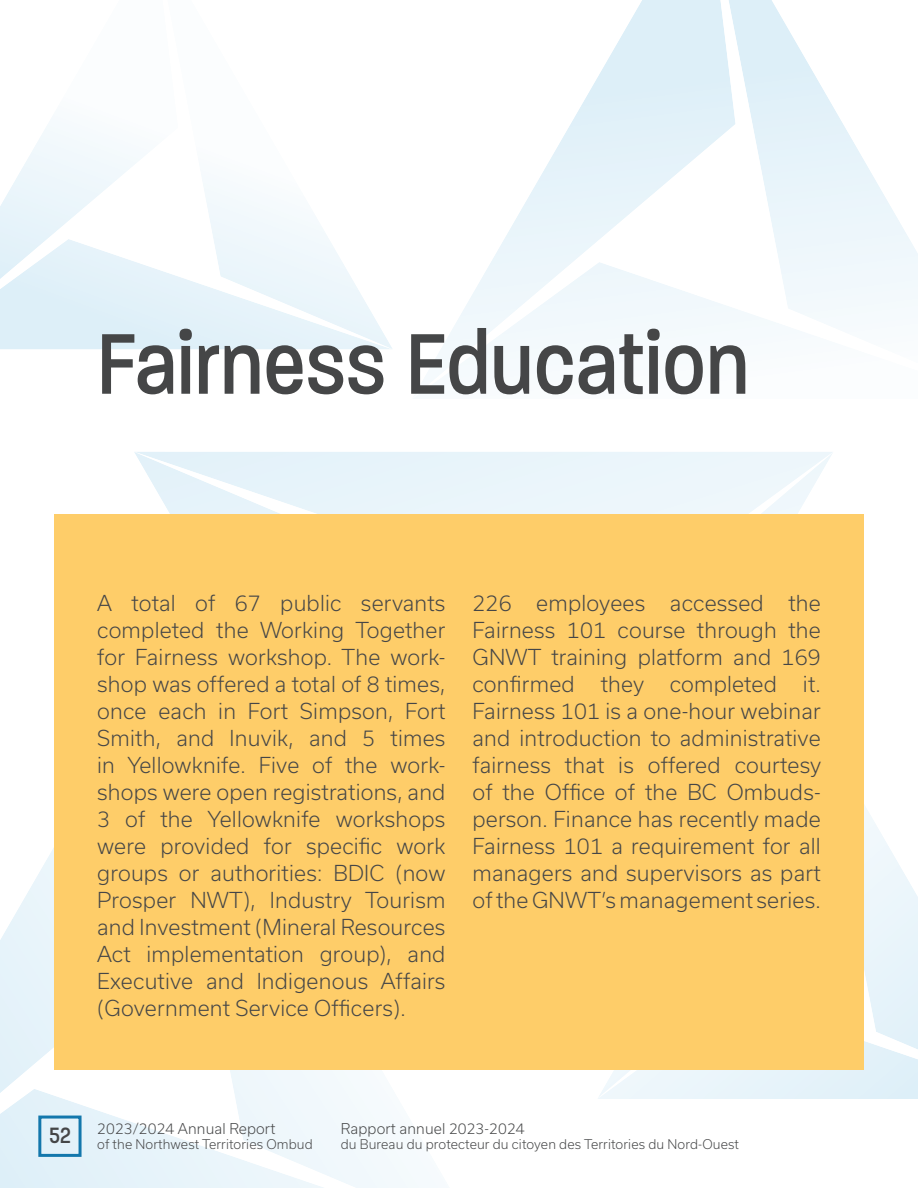
<style>
.page{position:relative;width:918px;height:1188px;background:#fff}
.page>*{position:absolute;margin:0;border:0;box-sizing:border-box;transform-origin:0 0}
.t1{font:500 93px "Paralucent Condensed";letter-spacing:.01em;color:#454647}
.t2{font:300 21px/27px "Usual";letter-spacing:.01em;color:#454647;text-align:justify}
.t3{font:300 14.25px "Usual";letter-spacing:.01em;color:#454647}
.t4{font:300 12.75px "Usual";letter-spacing:.01em;color:#454647}
</style>
<div class="page">
<svg style="left:185px;top:1070px;width:234px;height:118px;fill:#f2f9fc"></svg>
<svg style="left:0;top:848px;width:185px;height:340px;fill:#e7f3fa"></svg>
<svg style="left:736px;top:0;width:181px;height:330px"></svg>
<svg style="left:429px;top:0;width:307px;height:370px"></svg>
<svg style="left:178px;top:183px;width:214px;height:166px"></svg>
<svg style="left:0;top:125px;width:178px;height:224px"></svg>
<svg style="left:134px;top:452px;width:316px;height:62px;background:#e9f4fa"></svg>
<div style="left:450px;top:452px;width:382px;height:62px;background:#ecf6fb"></div>
<svg style="left:917px;top:253px;width:1px;height:53px"></svg>
<svg style="left:598px;top:805px;width:320px;height:294px"></svg>
<div style="left:54px;top:514px;width:810px;height:556px;background:#fecd69"></div>
<div style="left:38px;top:1116px;width:44px;height:41px;border:3px solid #1377ac"></div>
<h1 class="t1" style="left:97px;top:310px;width:653px">Fairness Education</h1>
<p class="t2" style="left:97px;top:589px;width:350px">A total of 67 public servants completed the Working Together for Fairness workshop. The work&shy;shop was offered a total of 8 times, once each in Fort Simpson, Fort Smith, and Inuvik, and 5 times in Yellowknife. Five of the work&shy;shops were open registrations, and 3 of the Yellowknife workshops were provided for specific work groups or authorities: BDIC (now Prosper NWT), Industry Tourism and Investment (Mineral Resources Act implementation group), and Executive and Indigenous Affairs (Government Service Officers).</p>
<p class="t2" style="left:472px;top:589px;width:350px">226 employees accessed the Fairness 101 course through the GNWT training platform and 169 confirmed they completed it.<br>Fairness 101 is a one-hour webinar and introduction to administrative fairness that is offered courtesy of the Office of the BC Ombuds&shy;person. Finance has recently made Fairness 101 a requirement for all managers and supervisors as part of the GNWT’s management series.</p>
<p class="t3" style="left:97px;top:1120px;width:180px">2023/2024 Annual Report</p>
<p class="t4" style="left:49px;top:1137px;width:265px"><sup>52</sup> of the Northwest Territories Ombud</p>
<p class="t3" style="left:341px;top:1120px;width:185px">Rapport annuel 2023-2024</p>
<p class="t4" style="left:341px;top:1137px;width:400px">du Bureau du protecteur du citoyen des Territories du Nord-Ouest</p>
</div>
